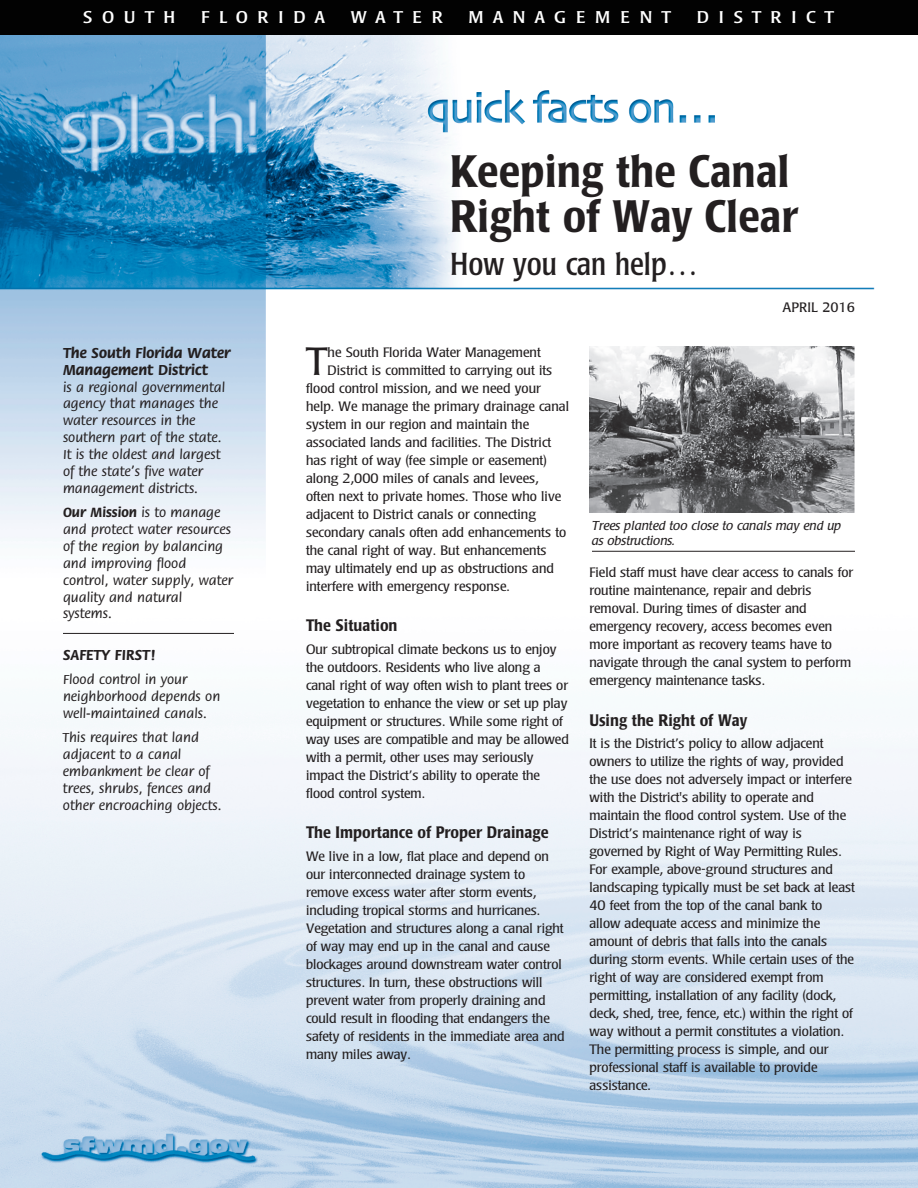
<style>
.page{position:relative;width:918px;height:1188px;background:#fff}
.page>*{position:absolute;margin:0;border:0;box-sizing:border-box;transform-origin:0 0}
.t1{font:500 condensed 45px/45px "Poppl Laudatio";color:#231f20}
.t2{font:300 condensed 39px "Poppl Laudatio";color:#231f20;scale:1.2 1}
.t3{font:condensed 31.5px "Poppl Laudatio";color:#231f20}
.t4{font:condensed 16.8px "Poppl Laudatio";letter-spacing:.47em;color:#fff;scale:1.2 1}
.t5{font:500 condensed 16.5px "Poppl Laudatio";color:#231f20}
.t6{font:700 15.3px/16.8px "Flora Std";color:#231f20}
.t7{font:500 14.25px/16.8px "Flora Std";color:#231f20}
.t8{font:300 condensed 13.5px/18px "Poppl Laudatio";color:#231f20;scale:1.2 1}
.t9{font:13.5px "Poppl Laudatio";color:#231f20}
.t10{font:italic 12.75px/15px "Poppl Laudatio";color:#231f20}
.s1{font-weight:700}
</style>
<div class="page">
<img style="left:0;top:34px;width:918px;height:1154px">
<div style="left:0;top:0;width:918px;height:34px;background:#020202"></div>
<hr style="left:63px;top:633px;width:171px;height:1px;background:#231f20">
<img style="left:590px;top:346px;width:265px;height:167px">
<hr style="left:592px;top:551px;width:263px;height:1px;background:#231f20">
<p class="t4" style="left:83px;top:11px;width:79px">SOUTH</p>
<p class="t4" style="left:201px;top:11px;width:105px">FLORIDA</p>
<p class="t4" style="left:351px;top:11px;width:78px">WATER</p>
<p class="t4" style="left:468px;top:11px;width:170px">MANAGEMENT</p>
<p class="t4" style="left:697px;top:11px;width:116px">DISTRICT</p>
<h1 class="t1" style="left:450px;top:151px;width:350px">Keeping the Canal<br>Right of Way Clear</h1>
<h3 class="t3" style="left:450px;top:252px;width:250px">How you can help…</h3>
<p class="t6" style="left:63px;top:345px;width:169px">The South Florida Water<br>Management District</p>
<p class="t7" style="left:63px;top:379px;width:164px">is a regional governmental agency that manages the water resources in the southern part of the state.<br>It is the oldest and largest of the state’s five water management districts.</p>
<p class="t7" style="left:63px;top:505px;width:172px"><span class="s1">Our Mission</span> is to manage and protect water resources of the region by balancing and improving flood control, water supply, water quality and natural systems.</p>
<p class="t6" style="left:63px;top:647px;width:94px">SAFETY FIRST!</p>
<p class="t7" style="left:63px;top:672px;width:159px">Flood control in your neighborhood depends on well-maintained canals.</p>
<p class="t7" style="left:63px;top:730px;width:160px">This requires that land adjacent to a canal embankment be clear of trees, shrubs, fences and other encroaching objects.</p>
<h2 class="t2" style="left:306px;top:345px;width:19px">T</h2>
<p class="t8" style="left:328px;top:344px;width:179px">he South Florida Water Management</p>
<p class="t8" style="left:328px;top:362px;width:189px">District is committed to carrying out its</p>
<p class="t8" style="left:306px;top:380px;width:197px">flood control mission, and we need your</p>
<p class="t8" style="left:306px;top:398px;width:221px">help. We manage the primary drainage canal</p>
<p class="t8" style="left:306px;top:416px;width:187px">system in our region and maintain the</p>
<p class="t8" style="left:306px;top:434px;width:206px">associated lands and facilities. The District</p>
<p class="t8" style="left:306px;top:452px;width:202px">has right of way (fee simple or easement)</p>
<p class="t8" style="left:306px;top:470px;width:195px">along 2,000 miles of canals and levees,</p>
<p class="t8" style="left:306px;top:488px;width:214px">often next to private homes. Those who live</p>
<p class="t8" style="left:306px;top:506px;width:193px">adjacent to District canals or connecting</p>
<p class="t8" style="left:306px;top:524px;width:218px">secondary canals often add enhancements to</p>
<p class="t8" style="left:306px;top:542px;width:202px">the canal right of way. But enhancements</p>
<p class="t8" style="left:306px;top:560px;width:208px">may ultimately end up as obstructions and</p>
<p class="t8" style="left:306px;top:578px;width:171px">interfere with emergency response.</p>
<p class="t5" style="left:306px;top:618px;width:93px">The Situation</p>
<p class="t8" style="left:306px;top:641px;width:220px">Our subtropical climate beckons us to enjoy the outdoors. Residents who live along a canal right of way often wish to plant trees or vegetation to enhance the view or set up play equipment or structures. While some right of way uses are compatible and may be allowed with a permit, other uses may seriously impact the District’s ability to operate the flood control system.</p>
<p class="t5" style="left:306px;top:825px;width:244px">The Importance of Proper Drainage</p>
<p class="t8" style="left:306px;top:848px;width:217px">We live in a low, flat place and depend on our interconnected drainage system to remove excess water after storm events, including tropical storms and hurricanes.<br>Vegetation and structures along a canal right of way may end up in the canal and cause blockages around downstream water control structures. In turn, these obstructions will prevent water from properly draining and could result in flooding that endangers the safety of residents in the immediate area and many miles away.</p>
<p class="t9" style="left:783px;top:302px;width:74px">APRIL 2016</p>
<p class="t10" style="left:592px;top:519px;width:251px">Trees planted too close to canals may end up as obstructions.</p>
<p class="t8" style="left:590px;top:565px;width:221px">Field staff must have clear access to canals for routine maintenance, repair and debris removal. During times of disaster and emergency recovery, access becomes even more important as recovery teams have to navigate through the canal system to perform emergency maintenance tasks.</p>
<p class="t5" style="left:590px;top:713px;width:159px">Using the Right of Way</p>
<p class="t8" style="left:590px;top:736px;width:223px">It is the District’s policy to allow adjacent owners to utilize the rights of way, provided the use does not adversely impact or interfere with the District's ability to operate and maintain the flood control system. Use of the District’s maintenance right of way is governed by Right of Way Permitting Rules.<br>For example, above-ground structures and landscaping typically must be set back at least 40 feet from the top of the canal bank to allow adequate access and minimize the amount of debris that falls into the canals during storm events. While certain uses of the right of way are considered exempt from permitting, installation of any facility (dock, deck, shed, tree, fence, etc.) within the right of way without a permit constitutes a violation.<br>The permitting process is simple, and our professional staff is available to provide assistance.</p>
</div>
